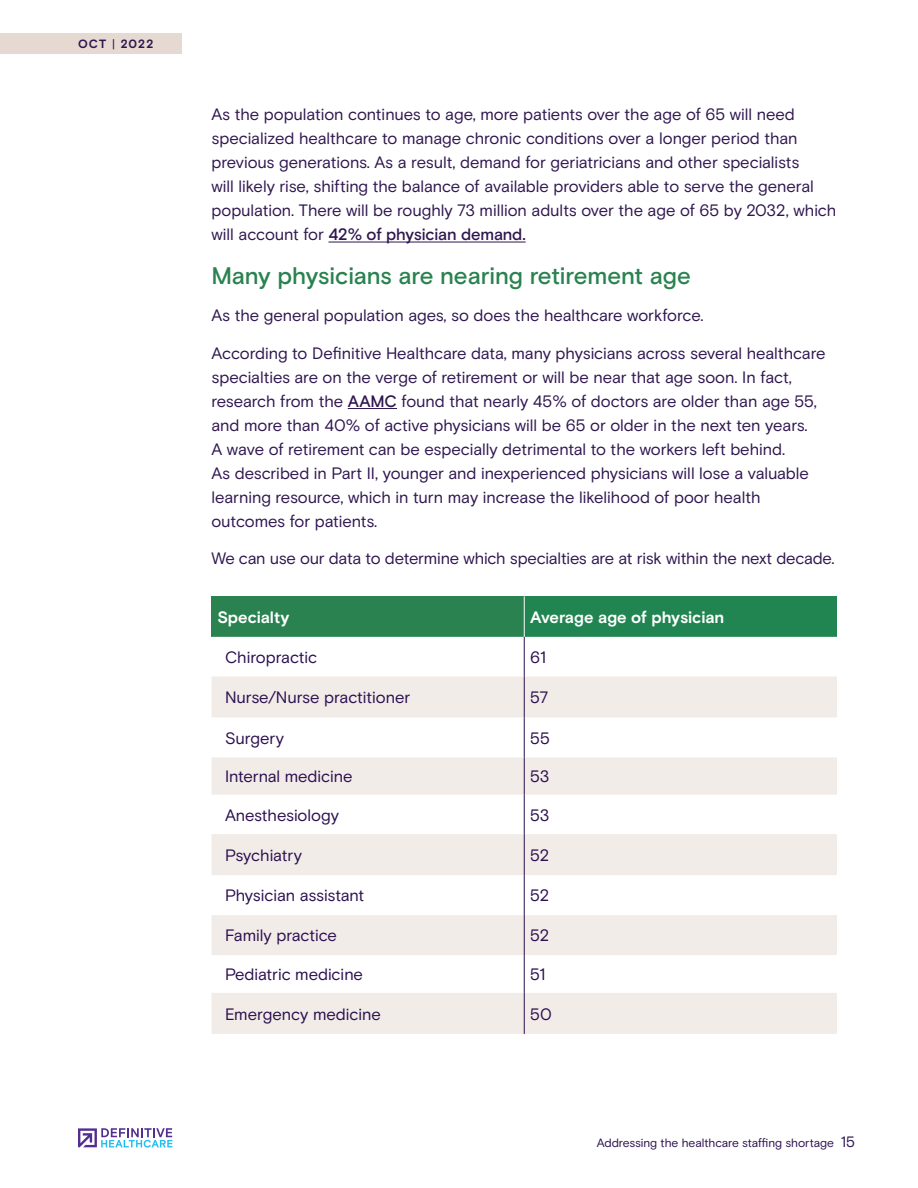
<style>
.page{position:relative;width:918px;height:1188px;background:#fff}
.page>*{position:absolute;margin:0;border:0;box-sizing:border-box;transform-origin:0 0}
.Subhead_16_20{font:500 24px "Basis Grotesque";letter-spacing:-.01em;color:#29824f}
.Body_copy_11_16{font:16.5px/24px "Basis Grotesque";letter-spacing:-.005em;color:#2f164f}
.t1{font:16.5px "Basis Grotesque";letter-spacing:-.005em;color:#2b0f4f}
.t2{font:700 16.5px "Basis Grotesque";letter-spacing:-.005em;color:#fff}
.t3{font:12px "Basis Grotesque";letter-spacing:-.005em;color:#2b0f4f}
.t4{font:700 12px "Basis Grotesque";letter-spacing:.09em;color:#2f164f}
.s1{font-weight:400}
.s2{font-weight:500}
.s3{font-size:15px;color:#2f164f}
</style>
<div class="page">
<div style="left:0;top:34px;width:182px;height:20px;background:#e5d9d1"></div>
<svg style="left:78px;top:1128px;width:94px;height:20px"></svg>
<hr style="left:329px;top:242px;width:197px;height:1px;background:#2f164f">
<hr style="left:348px;top:408px;width:49px;height:1px;background:#2f164f">
<div style="left:212px;top:596px;width:312px;height:41px;background:#29824f"></div>
<div style="left:524px;top:596px;width:313px;height:41px;background:#208550"></div>
<svg style="left:212px;top:676px;width:625px;height:358px;fill:#f2ece8"></svg>
<hr style="left:524px;top:637px;width:1px;height:39px;background:#2b0f4f">
<hr style="left:524px;top:676px;width:1px;height:41px;background:#2b0f4f">
<hr style="left:524px;top:717px;width:1px;height:40px;background:#2b0f4f">
<hr style="left:524px;top:834px;width:1px;height:41px;background:#2b0f4f">
<hr style="left:524px;top:875px;width:1px;height:40px;background:#2b0f4f">
<hr style="left:524px;top:915px;width:1px;height:40px;background:#2b0f4f">
<hr style="left:524px;top:955px;width:1px;height:38px;background:#2b0f4f">
<hr style="left:524px;top:993px;width:1px;height:41px;background:#2b0f4f">
<hr style="left:524px;top:596px;width:1px;height:41px;background:#fff">
<hr style="left:524px;top:795px;width:1px;height:39px;background:#2b0f4f">
<hr style="left:524px;top:757px;width:1px;height:38px;background:#2b0f4f">
<p class="t4" style="left:78px;top:37px;width:77px">OCT <span class="s1">|</span> 2022</p>
<p class="Body_copy_11_16" style="left:212px;top:103px;width:626px">As the population continues to age, more patients over the age of 65 will need specialized healthcare to manage chronic conditions over a longer period than previous generations. As a result, demand for geriatricians and other specialists<br>will likely rise, shifting the balance of available providers able to serve the general population. There will be roughly 73 million adults over the age of 65 by 2032, which will account for <span class="s2">42% of physician demand.</span></p>
<p class="Subhead_16_20" style="left:212px;top:261px;width:481px">Many physicians are nearing retirement age</p>
<p class="Body_copy_11_16" style="left:212px;top:304px;width:494px">As the general population ages, so does the healthcare workforce.</p>
<p class="Body_copy_11_16" style="left:212px;top:341px;width:616px">According to Definitive Healthcare data, many physicians across several healthcare specialties are on the verge of retirement or will be near that age soon. In fact, research from the <span class="s2">AAMC</span> found that nearly 45% of doctors are older than age 55, and more than 40% of active physicians will be 65 or older in the next ten years.<br>A wave of retirement can be especially detrimental to the workers left behind.<br>As described in Part II, younger and inexperienced physicians will lose a valuable learning resource, which in turn may increase the likelihood of poor health outcomes for patients.</p>
<p class="Body_copy_11_16" style="left:212px;top:547px;width:625px">We can use our data to determine which specialties are at risk within the next decade.</p>
<p class="t2" style="left:218px;top:607px;width:73px">Specialty</p>
<p class="t2" style="left:530px;top:607px;width:196px">Average age of physician</p>
<p class="t1" style="left:225px;top:647px;width:94px">Chiropractic</p>
<p class="t1" style="left:530px;top:647px;width:17px">61</p>
<p class="t1" style="left:225px;top:688px;width:187px">Nurse/Nurse practitioner</p>
<p class="t1" style="left:530px;top:688px;width:20px">57</p>
<p class="t1" style="left:225px;top:728px;width:61px">Surgery</p>
<p class="t1" style="left:530px;top:728px;width:21px">55</p>
<p class="t1" style="left:225px;top:767px;width:129px">Internal medicine</p>
<p class="t1" style="left:530px;top:767px;width:21px">53</p>
<p class="t1" style="left:225px;top:805px;width:115px">Anesthesiology</p>
<p class="t1" style="left:530px;top:805px;width:21px">53</p>
<p class="t1" style="left:225px;top:845px;width:79px">Psychiatry</p>
<p class="t1" style="left:530px;top:845px;width:20px">52</p>
<p class="t1" style="left:225px;top:886px;width:141px">Physician assistant</p>
<p class="t1" style="left:530px;top:886px;width:20px">52</p>
<p class="t1" style="left:225px;top:926px;width:114px">Family practice</p>
<p class="t1" style="left:530px;top:926px;width:20px">52</p>
<p class="t1" style="left:225px;top:965px;width:140px">Pediatric medicine</p>
<p class="t1" style="left:530px;top:965px;width:17px">51</p>
<p class="t1" style="left:225px;top:1004px;width:157px">Emergency medicine</p>
<p class="t1" style="left:530px;top:1004px;width:23px">50</p>
<p class="t3" style="left:597px;top:1135px;width:260px">Addressing the healthcare staffing shortage <span class="s3">15</span></p>
</div>
